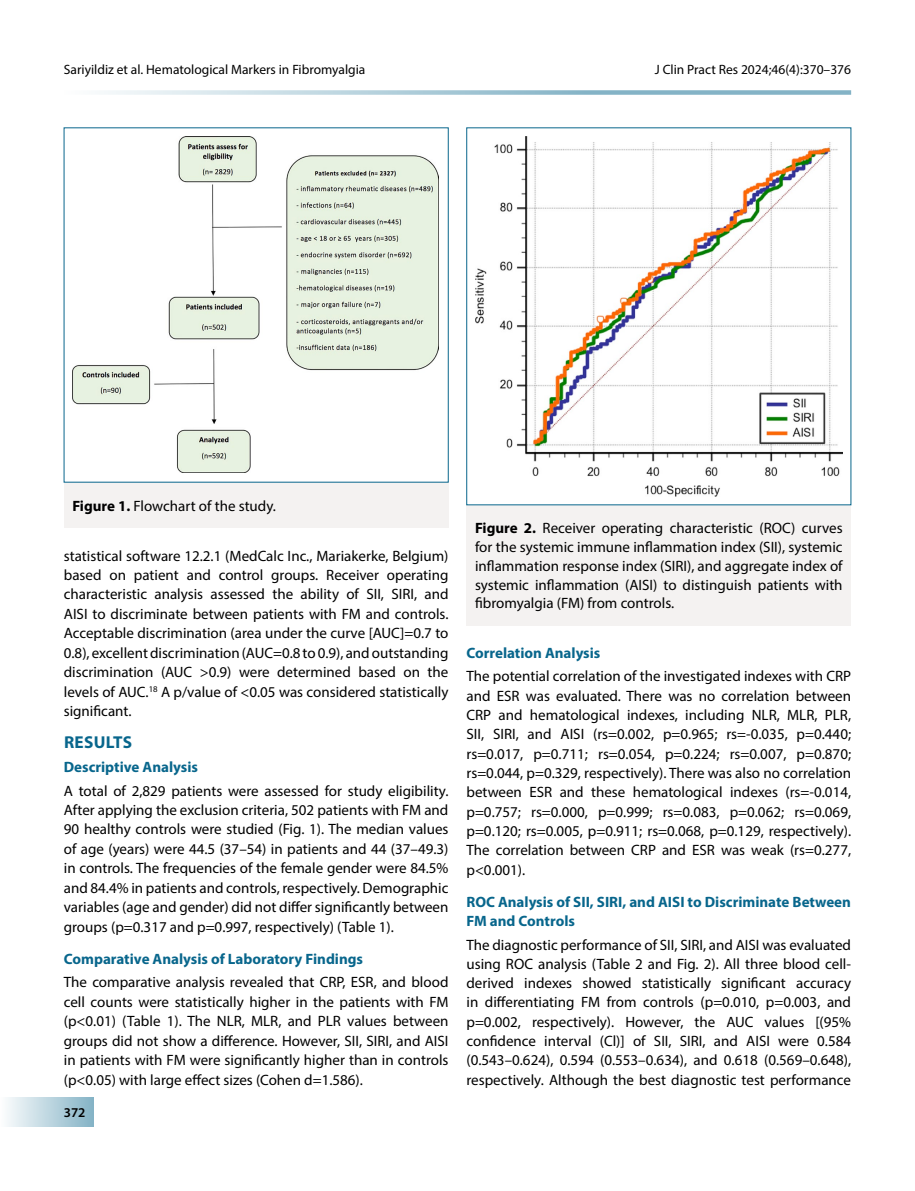
<style>
.page{position:relative;width:915px;height:1191px;background:#fff}
.page>*{position:absolute;margin:0;border:0;box-sizing:border-box;transform-origin:0 0}
.t1{font:700 17.25px "Myriad Pro";letter-spacing:.02em;color:#08668c}
.t2{font:15px/19.4px "Myriad Pro";color:#000;text-align:justify}
.t3{font:700 15px/19.4px "Myriad Pro";color:#08668c}
.t4{font:13.5px "Myriad Pro";color:#000}
.t5{font:600 13.5px "Myriad Pro";color:#000}
.s1{font-weight:700}
</style>
<div class="page">
<div style="left:0;top:1097px;width:94px;height:30px;background:linear-gradient(to right,#fefefe,#85b3c6)"></div>
<svg style="left:104px;top:90px;width:746px;height:5px;background:#b0ceda"></svg>
<div style="left:64px;top:482px;width:384px;height:45px;background:#f4f2f1"></div>
<img style="left:73px;top:136px;width:366px;height:336px">
<div style="left:466px;top:505px;width:384px;height:120px;background:#f4f2f1"></div>
<img style="left:475px;top:136px;width:367px;height:360px">
<p class="t4" style="left:64px;top:61px;width:303px">Sariyildiz et al. Hematological Markers in Fibromyalgia</p>
<p class="t4" style="left:654px;top:61px;width:198px">J Clin Pract Res 2024;46(4):370–376</p>
<p class="t2" style="left:72px;top:496px;width:205px"><span class="s1">Figure 1.</span> Flowchart of the study.</p>
<p class="t2" style="left:64px;top:545px;width:386px">statistical software 12.2.1 (MedCalc Inc., Mariakerke, Belgium) based on patient and control groups. Receiver operating characteristic analysis assessed the ability of SII, SIRI, and AISI to discriminate between patients with FM and controls.<br>Acceptable discrimination (area under the curve [AUC]=0.7 to 0.8), excellent discrimination (AUC=0.8 to 0.9), and outstanding discrimination (AUC &gt;0.9) were determined based on the levels of AUC.<sup>18</sup> A p/value of &lt;0.05 was considered statistically significant.</p>
<p class="t1" style="left:64px;top:731px;width:70px">RESULTS</p>
<p class="t3" style="left:64px;top:756px;width:136px">Descriptive Analysis</p>
<p class="t2" style="left:64px;top:780px;width:386px">A total of 2,829 patients were assessed for study eligibility.<br>After applying the exclusion criteria, 502 patients with FM and 90 healthy controls were studied (Fig. 1). The median values of age (years) were 44.5 (37–54) in patients and 44 (37–49.3) in controls. The frequencies of the female gender were 84.5% and 84.4% in patients and controls, respectively. Demographic variables (age and gender) did not differ significantly between groups (p=0.317 and p=0.997, respectively) (Table 1).</p>
<p class="t3" style="left:64px;top:948px;width:301px">Comparative Analysis of Laboratory Findings</p>
<p class="t2" style="left:64px;top:972px;width:386px">The comparative analysis revealed that CRP, ESR, and blood cell counts were statistically higher in the patients with FM (p&lt;0.01) (Table 1). The NLR, MLR, and PLR values between groups did not show a difference. However, SII, SIRI, and AISI in patients with FM were significantly higher than in controls (p&lt;0.05) with large effect sizes (Cohen d=1.586).</p>
<p class="t5" style="left:64px;top:1104px;width:23px">372</p>
<p class="t2" style="left:475px;top:518px;width:369px;line-height:18.8px"><span class="s1">Figure 2.</span> Receiver operating characteristic (ROC) curves for the systemic immune inflammation index (SII), systemic inflammation response index (SIRI), and aggregate index of systemic inflammation (AISI) to distinguish patients with fibromyalgia (FM) from controls.</p>
<p class="t3" style="left:466px;top:642px;width:135px">Correlation Analysis</p>
<p class="t2" style="left:466px;top:666px;width:386px">The potential correlation of the investigated indexes with CRP and ESR was evaluated. There was no correlation between CRP and hematological indexes, including NLR, MLR, PLR, SII, SIRI, and AISI (rs=0.002, p=0.965; rs=-0.035, p=0.440; rs=0.017, p=0.711; rs=0.054, p=0.224; rs=0.007, p=0.870; rs=0.044, p=0.329, respectively). There was also no correlation between ESR and these hematological indexes (rs=-0.014, p=0.757; rs=0.000, p=0.999; rs=0.083, p=0.062; rs=0.069, p=0.120; rs=0.005, p=0.911; rs=0.068, p=0.129, respectively).<br>The correlation between CRP and ESR was weak (rs=0.277, p&lt;0.001).</p>
<p class="t3" style="left:466px;top:891px;width:386px">ROC Analysis of SII, SIRI, and AISI to Discriminate Between<br>FM and Controls</p>
<p class="t2" style="left:466px;top:934px;width:386px">The diagnostic performance of SII, SIRI, and AISI was evaluated using ROC analysis (Table 2 and Fig. 2). All three blood cell&shy;derived indexes showed statistically significant accuracy in differentiating FM from controls (p=0.010, p=0.003, and p=0.002, respectively). However, the AUC values [(95% confidence interval (Cl)] of SII, SIRI, and AISI were 0.584 (0.543–0.624), 0.594 (0.553–0.634), and 0.618 (0.569–0.648), respectively. Although the best diagnostic test performance</p>
</div>
